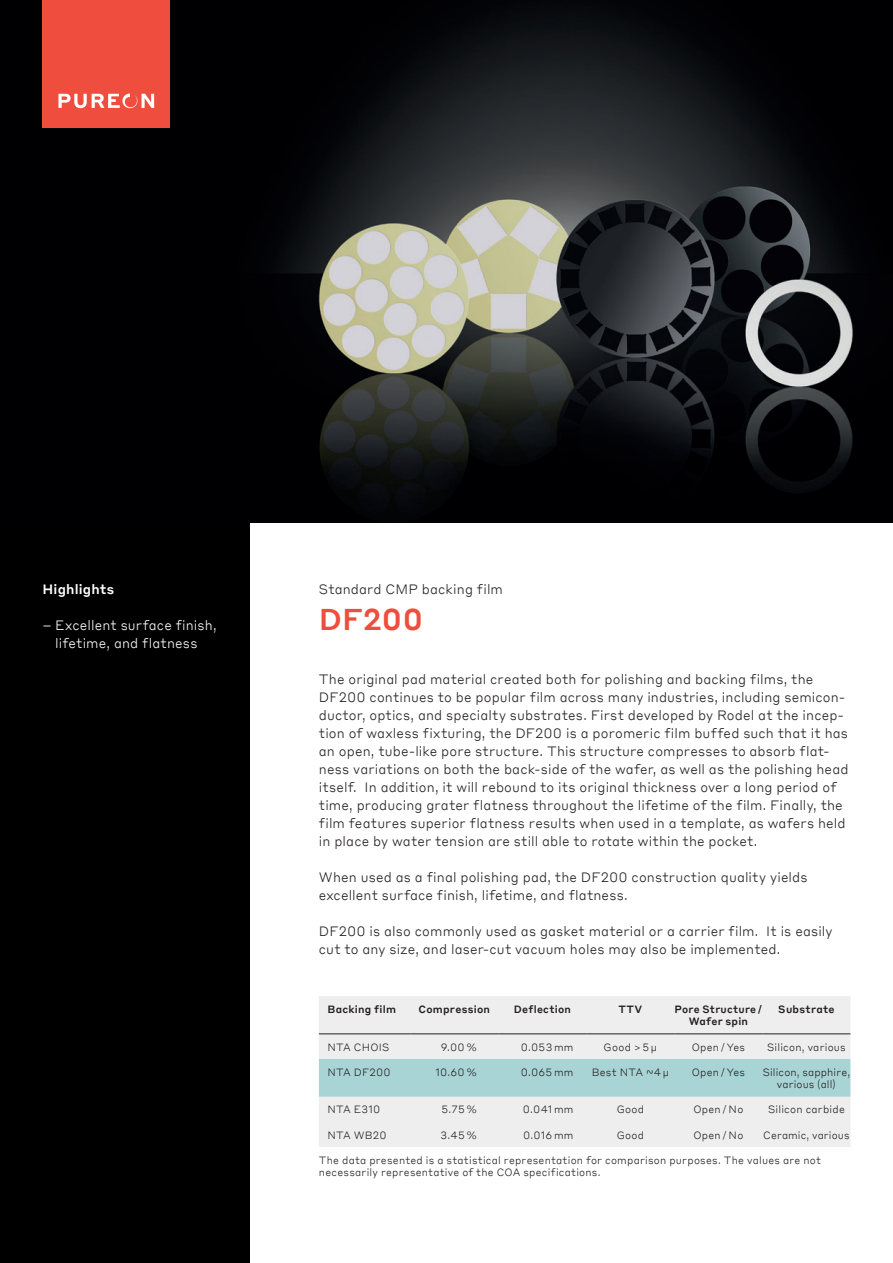
<style>
.page{position:relative;width:893px;height:1263px;background:#fff}
.page>*{position:absolute;margin:0;border:0;box-sizing:border-box;transform-origin:0 0}
._20_24_Titel_rot{font:500 30px "Styrene BTT";letter-spacing:-.005em;color:#ef4d3d}
._9_12_Text{font:300 13.5px/18px "Styrene BTT";letter-spacing:.01em;color:#231f20}
.t1{font:300 13.5px/18px "Styrene BTT";letter-spacing:.01em;color:#fff;text-align:center}
._9_12_Titel{font:500 13.5px "Styrene BTT";letter-spacing:.01em;color:#fff}
._7_8_4_Text{font:300 10.5px/12.6px "Styrene BTT";letter-spacing:.02em;color:#231f20;text-align:center}
._7_8_4_Titel{font:500 10.5px/12.6px "Styrene BTT";letter-spacing:.025em;color:#231f20;text-align:center}
</style>
<div class="page">
<div style="left:0;top:0;width:250px;height:1263px;background:#000"></div>
<img style="left:42px;top:0;width:851px;height:522px">
<div style="left:43px;top:0;width:127px;height:128px;background:#ef4d3d"></div>
<svg style="left:58px;top:94px;width:96px;height:14px"></svg>
<div style="left:319px;top:996px;width:531px;height:151px;background:#eeeeef"></div>
<div style="left:319px;top:1059px;width:531px;height:38px;background:#a9d4d5"></div>
<hr style="left:319px;top:1033px;width:91px;height:1px;background:#231f20">
<hr style="left:410px;top:1033px;width:88px;height:1px;background:#231f20">
<hr style="left:498px;top:1033px;width:88px;height:1px;background:#231f20">
<hr style="left:586px;top:1033px;width:88px;height:1px;background:#231f20">
<hr style="left:674px;top:1033px;width:88px;height:1px;background:#231f20">
<hr style="left:762px;top:1033px;width:88px;height:1px;background:#231f20">
<p class="_9_12_Titel" style="left:43px;top:578px;width:73px">Highlights</p>
<p class="t1" style="left:43px;top:615px;width:176px">– Excellent surface finish, lifetime, and flatness</p>
<p class="_9_12_Text" style="left:319px;top:579px;width:186px">Standard CMP backing film</p>
<p class="_20_24_Titel_rot" style="left:319px;top:594px;width:106px">DF200</p>
<p class="_9_12_Text" style="left:319px;top:669px;width:531px">The original pad material created both for polishing and backing films, the DF200 continues to be popular film across many industries, including semicon&shy;ductor, optics, and specialty substrates. First developed by Rodel at the incep&shy;tion of waxless fixturing, the DF200 is a poromeric film buffed such that it has an open, tube-like pore structure. This structure compresses to absorb flat&shy;ness variations on both the back-side of the wafer, as well as the polishing head itself. In addition, it will rebound to its original thickness over a long period of time, producing grater flatness throughout the lifetime of the film. Finally, the film features superior flatness results when used in a template, as wafers held in place by water tension are still able to rotate within the pocket.</p>
<p class="_9_12_Text" style="left:319px;top:867px;width:490px">When used as a final polishing pad, the DF200 construction quality yields excellent surface finish, lifetime, and flatness.</p>
<p class="_9_12_Text" style="left:319px;top:921px;width:515px">DF200 is also commonly used as gasket material or a carrier film. It is easily cut to any size, and laser-cut vacuum holes may also be implemented.</p>
<p class="_7_8_4_Titel" style="left:327px;top:1002px;width:70px">Backing film</p>
<p class="_7_8_4_Titel" style="left:418px;top:1002px;width:73px">Compression</p>
<p class="_7_8_4_Titel" style="left:514px;top:1002px;width:59px">Deflection</p>
<p class="_7_8_4_Titel" style="left:618px;top:1002px;width:25px">TTV</p>
<p class="_7_8_4_Titel" style="left:675px;top:1002px;width:89px">Pore Structure /<br>Wafer spin</p>
<p class="_7_8_4_Titel" style="left:778px;top:1002px;width:58px">Substrate</p>
<p class="_7_8_4_Text" style="left:327px;top:1040px;width:64px">NTA CHOIS</p>
<p class="_7_8_4_Text" style="left:441px;top:1040px;width:38px">9.00 %</p>
<p class="_7_8_4_Text" style="left:521px;top:1040px;width:54px">0.053 mm</p>
<p class="_7_8_4_Text" style="left:604px;top:1040px;width:55px">Good &gt; 5 µ</p>
<p class="_7_8_4_Text" style="left:692px;top:1040px;width:55px">Open / Yes</p>
<p class="_7_8_4_Text" style="left:767px;top:1040px;width:80px">Silicon, various</p>
<p class="_7_8_4_Text" style="left:327px;top:1065px;width:65px">NTA DF200</p>
<p class="_7_8_4_Text" style="left:435px;top:1065px;width:43px">10.60 %</p>
<p class="_7_8_4_Text" style="left:521px;top:1065px;width:54px">0.065 mm</p>
<p class="_7_8_4_Text" style="left:592px;top:1065px;width:79px">Best NTA ~4 µ</p>
<p class="_7_8_4_Text" style="left:692px;top:1065px;width:55px">Open / Yes</p>
<p class="_7_8_4_Text" style="left:763px;top:1065px;width:89px">Silicon, sapphire, various (all)</p>
<p class="_7_8_4_Text" style="left:327px;top:1102px;width:54px">NTA E310</p>
<p class="_7_8_4_Text" style="left:441px;top:1102px;width:37px">5.75 %</p>
<p class="_7_8_4_Text" style="left:523px;top:1102px;width:52px">0.041 mm</p>
<p class="_7_8_4_Text" style="left:617px;top:1102px;width:29px">Good</p>
<p class="_7_8_4_Text" style="left:693px;top:1102px;width:51px">Open / No</p>
<p class="_7_8_4_Text" style="left:768px;top:1102px;width:78px">Silicon carbide</p>
<p class="_7_8_4_Text" style="left:327px;top:1128px;width:61px">NTA WB20</p>
<p class="_7_8_4_Text" style="left:440px;top:1128px;width:38px">3.45 %</p>
<p class="_7_8_4_Text" style="left:523px;top:1128px;width:52px">0.016 mm</p>
<p class="_7_8_4_Text" style="left:617px;top:1128px;width:29px">Good</p>
<p class="_7_8_4_Text" style="left:693px;top:1128px;width:51px">Open / No</p>
<p class="_7_8_4_Text" style="left:763px;top:1128px;width:88px">Ceramic, various</p>
<p class="_7_8_4_Text" style="left:319px;top:1153px;width:504px;text-align:left">The data presented is a statistical representation for comparison purposes. The values are not necessarily representative of the COA specifications.</p>
</div>
